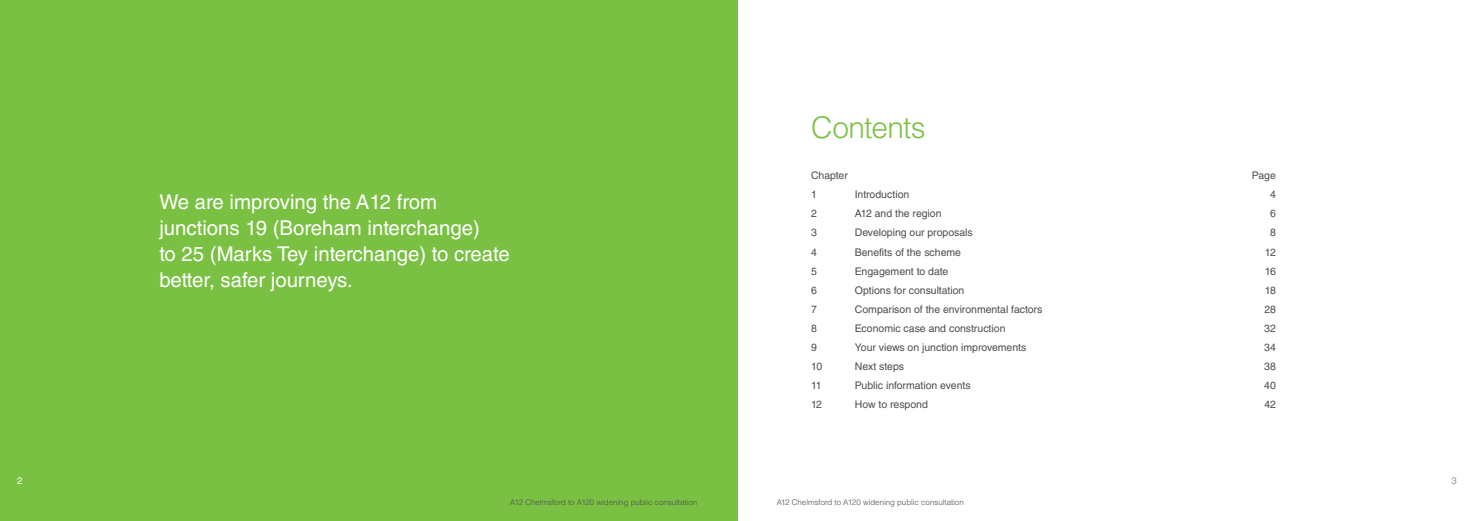
<style>
.page{position:relative;width:1474px;height:521px;background:#fff}
.page>*{position:absolute;margin:0;border:0;box-sizing:border-box;transform-origin:0 0}
.t1{font:300 29.75px "Helvetica LT Std";letter-spacing:-.025em;color:#7ac143}
.t2{font:20.39px/26px "Helvetica LT Std";color:#fff}
.t3{font:10.5px "Helvetica LT Std";letter-spacing:-.005em;color:#4d4d4f}
.t4{font:9.62px "Helvetica LT Std";color:#fff}
.t5{font:9.62px "Helvetica LT Std";color:#939598}
.t6{font:300 7.88px "Helvetica LT Std";color:#4d4d4f}
</style>
<div class="page">
<div style="left:0;top:0;width:737px;height:521px;background:#7ac143"></div>
<h2 class="t2" style="left:159px;top:188px;width:352px">We are improving the A12 from junctions 19 (Boreham interchange)<br>to 25 (Marks Tey interchange) to create better, safer journeys.</h2>
<h1 class="t1" style="left:811px;top:109px;width:116px">Contents</h1>
<p class="t3" style="left:811px;top:169px;width:38px">Chapter</p>
<p class="t3" style="left:1251px;top:169px;width:26px">Page</p>
<p class="t3" style="left:811px;top:188px;width:7px">1</p>
<p class="t3" style="left:854px;top:188px;width:56px">Introduction</p>
<p class="t3" style="left:1269px;top:188px;width:7px">4</p>
<p class="t3" style="left:811px;top:208px;width:7px">2</p>
<p class="t3" style="left:854px;top:208px;width:88px">A12 and the region</p>
<p class="t3" style="left:1269px;top:208px;width:7px">6</p>
<p class="t3" style="left:811px;top:227px;width:7px">3</p>
<p class="t3" style="left:854px;top:227px;width:119px">Developing our proposals</p>
<p class="t3" style="left:1269px;top:227px;width:7px">8</p>
<p class="t3" style="left:811px;top:246px;width:7px">4</p>
<p class="t3" style="left:854px;top:246px;width:108px">Benefits of the scheme</p>
<p class="t3" style="left:1264px;top:246px;width:13px">12</p>
<p class="t3" style="left:811px;top:265px;width:7px">5</p>
<p class="t3" style="left:854px;top:265px;width:95px">Engagement to date</p>
<p class="t3" style="left:1264px;top:265px;width:13px">16</p>
<p class="t3" style="left:811px;top:284px;width:7px">6</p>
<p class="t3" style="left:854px;top:284px;width:111px">Options for consultation</p>
<p class="t3" style="left:1264px;top:284px;width:13px">18</p>
<p class="t3" style="left:811px;top:303px;width:7px">7</p>
<p class="t3" style="left:854px;top:303px;width:189px">Comparison of the environmental factors</p>
<p class="t3" style="left:1264px;top:303px;width:13px">28</p>
<p class="t3" style="left:811px;top:322px;width:7px">8</p>
<p class="t3" style="left:854px;top:322px;width:152px">Economic case and construction</p>
<p class="t3" style="left:1264px;top:322px;width:13px">32</p>
<p class="t3" style="left:811px;top:341px;width:7px">9</p>
<p class="t3" style="left:854px;top:341px;width:173px">Your views on junction improvements</p>
<p class="t3" style="left:1264px;top:341px;width:13px">34</p>
<p class="t3" style="left:811px;top:360px;width:13px">10</p>
<p class="t3" style="left:854px;top:360px;width:51px">Next steps</p>
<p class="t3" style="left:1264px;top:360px;width:13px">38</p>
<p class="t3" style="left:811px;top:380px;width:12px">11</p>
<p class="t3" style="left:854px;top:380px;width:117px">Public information events</p>
<p class="t3" style="left:1264px;top:380px;width:13px">40</p>
<p class="t3" style="left:811px;top:399px;width:13px">12</p>
<p class="t3" style="left:854px;top:399px;width:75px">How to respond</p>
<p class="t3" style="left:1264px;top:399px;width:13px">42</p>
<p class="t4" style="left:17px;top:475px;width:7px">2</p>
<p class="t5" style="left:1451px;top:475px;width:7px">3</p>
<p class="t6" style="left:510px;top:497px;width:188px">A12 Chelmsford to A120 widening public consultation</p>
<p class="t6" style="left:776px;top:497px;width:188px">A12 Chelmsford to A120 widening public consultation</p>
</div>
